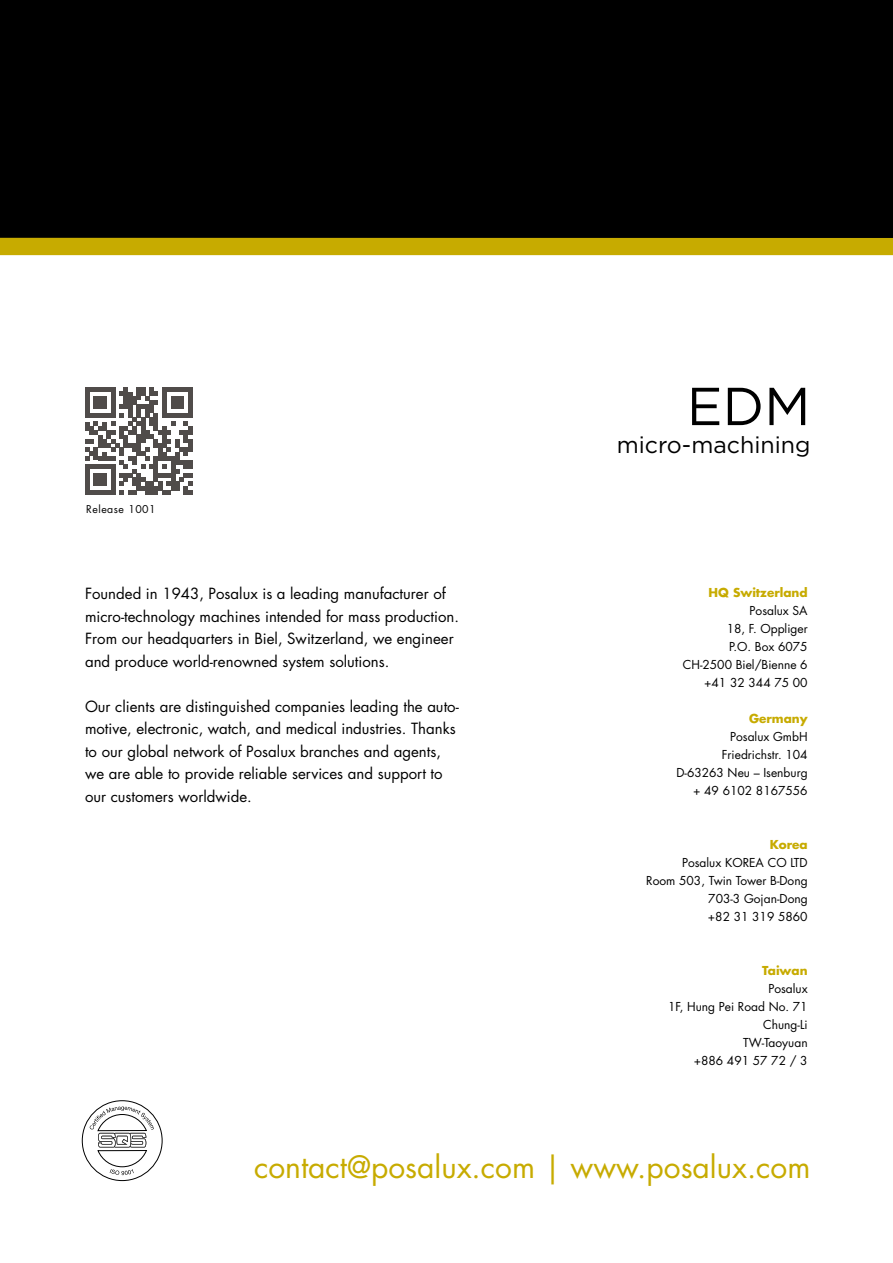
<style>
.page{position:relative;width:893px;height:1263px;background:#fff}
.page>*{position:absolute;margin:0;border:0;box-sizing:border-box;transform-origin:0 0}
.t1{font:53.25px "Gotham";color:#000}
.t2{font:30px "Futura Std";color:#c7ab00}
.t3{font:23.25px "Gotham";color:#000}
.t4{font:15px/22.5px "Futura Std";color:#000}
.t5{font:12px/18px "Futura Std";color:#000;text-align:right}
.t6{font:700 12px "Futura Std";color:#c7ab00}
.t7{font:10.5px "Futura Std";letter-spacing:.05em;color:#000}
</style>
<div class="page">
<div style="left:0;top:0;width:893px;height:95px;background:#000"></div>
<svg style="left:0;top:95px;width:893px;height:160px;background:#151200"></svg>
<svg style="left:85px;top:387px;width:107px;height:108px"></svg>
<div style="left:82px;top:1100px;width:80px;height:81px;border:1px solid #000;border-radius:50%"></div>
<svg style="left:89px;top:1106px;width:65px;height:69px"></svg>
<p class="t7" style="left:86px;top:502px;width:71px">Release 1001</p>
<p class="t4" style="left:85px;top:583px;width:375px">Founded in 1943, Posalux is a leading manufacturer of micro-technology machines intended for mass production.<br>From our headquarters in Biel, Switzerland, we engineer and produce world-renowned system solutions.</p>
<p class="t4" style="left:85px;top:695px;width:375px">Our clients are distinguished companies leading the auto&shy;motive, electronic, watch, and medical industries. Thanks to our global network of Posalux branches and agents, we are able to provide reliable services and support to our customers worldwide.</p>
<h1 class="t1" style="left:687px;top:377px;width:125px">EDM</h1>
<h3 class="t3" style="left:617px;top:432px;width:195px">micro-machining</h3>
<p class="t6" style="left:709px;top:584px;width:101px">HQ Switzerland</p>
<p class="t5" style="left:683px;top:601px;width:126px">Posalux SA<br>18, F. Oppliger<br>P.O. Box 6075<br>CH-2500 Biel/Bienne 6 +41 32 344 75 00</p>
<p class="t6" style="left:749px;top:710px;width:60px">Germany</p>
<p class="t5" style="left:676px;top:727px;width:133px">Posalux GmbH<br>Friedrichstr. 104<br>D-63263 Neu – Isenburg + 49 6102 8167556</p>
<p class="t6" style="left:770px;top:836px;width:39px">Korea</p>
<p class="t5" style="left:646px;top:853px;width:163px">Posalux KOREA CO LTD<br>Room 503, Twin Tower B-Dong<br>703-3 Gojan-Dong<br>+82 31 319 5860</p>
<p class="t6" style="left:762px;top:962px;width:47px">Taiwan</p>
<p class="t5" style="left:668px;top:979px;width:141px">Posalux<br>1F, Hung Pei Road No. 71<br>Chung-Li<br>TW-Taoyuan<br>+886 491 57 72 / 3</p>
<h2 class="t2" style="left:254px;top:1148px;width:558px">contact@posalux.com | www.posalux.com</h2>
</div>
